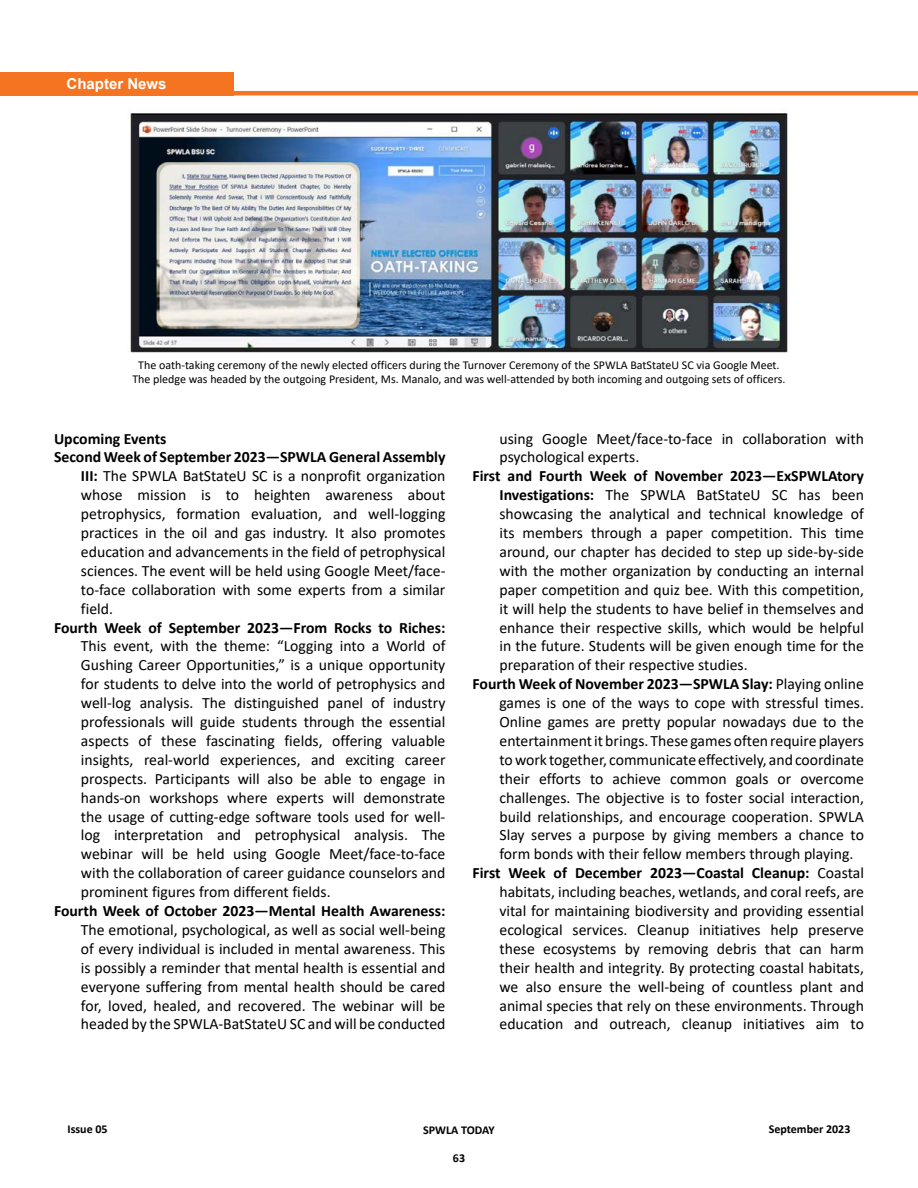
<style>
.page{position:relative;width:918px;height:1188px;background:#fff}
.page>*{position:absolute;margin:0;border:0;box-sizing:border-box;transform-origin:0 0}
.t1{font:15.75px/18.9px "Calibri";color:#000;text-align:justify}
.t2{font:700 15.75px "Calibri";color:#000}
.t3{font:700 15px "Arial";color:#fff}
.t4{font:12px/14.4px "Calibri";color:#000;text-align:center}
.t5{font:700 12px "Calibri";color:#000}
.s1{font-weight:700}
.s2{font-weight:400}
</style>
<div class="page">
<hr style="left:0;top:91px;width:918px;height:4px;background:#f47421">
<div style="left:0;top:72px;width:233px;height:23px;background:#f47421"></div>
<img style="left:130px;top:113px;width:658px;height:240px">
<p class="t3" style="left:67px;top:73px;width:102px">Chapter News</p>
<p class="t4" style="left:132px;top:358px;width:655px">The oath-taking ceremony of the newly elected officers during the Turnover Ceremony of the SPWLA BatStateU SC via Google Meet.<br>The pledge was headed by the outgoing President, Ms. Manalo, and was well-attended by both incoming and outgoing sets of officers.</p>
<p class="t2" style="left:54px;top:427px;width:114px">Upcoming Events</p>
<p class="t2" style="left:54px;top:446px;width:393px">Second Week of September 2023—SPWLA General Assembly</p>
<p class="t1" style="left:81px;top:466px;width:366px"><span class="s1">III:</span> The SPWLA BatStateU SC is a nonprofit organization</p>
<p class="t1" style="left:81px;top:485px;width:366px">whose mission is to heighten awareness about</p>
<p class="t1" style="left:81px;top:504px;width:366px">petrophysics, formation evaluation, and well-logging</p>
<p class="t1" style="left:81px;top:523px;width:366px">practices in the oil and gas industry. It also promotes</p>
<p class="t1" style="left:81px;top:542px;width:366px">education and advancements in the field of petrophysical</p>
<p class="t1" style="left:81px;top:561px;width:366px">sciences. The event will be held using Google Meet/face-</p>
<p class="t1" style="left:81px;top:580px;width:366px">to-face collaboration with some experts from a similar</p>
<p class="t1" style="left:81px;top:599px;width:34px">field.</p>
<p class="t2" style="left:54px;top:616px;width:393px">Fourth Week of September 2023—From Rocks to Riches:</p>
<p class="t1" style="left:81px;top:636px;width:366px">This event, with the theme: “Logging into a World of Gushing Career Opportunities,” is a unique opportunity for students to delve into the world of petrophysics and well-log analysis. The distinguished panel of industry professionals will guide students through the essential aspects of these fascinating fields, offering valuable insights, real-world experiences, and exciting career prospects. Participants will also be able to engage in hands-on workshops where experts will demonstrate the usage of cutting-edge software tools used for well&shy;log interpretation and petrophysical analysis. The webinar will be held using Google Meet/face-to-face with the collaboration of career guidance counselors and prominent figures from different fields.</p>
<p class="t2" style="left:54px;top:900px;width:393px">Fourth Week of October 2023—Mental Health Awareness:</p>
<p class="t1" style="left:81px;top:920px;width:366px">The emotional, psychological, as well as social well-being of every individual is included in mental awareness. This is possibly a reminder that mental health is essential and everyone suffering from mental health should be cared for, loved, healed, and recovered. The webinar will be headed by the SPWLA-BatStateU SC and will be conducted</p>
<p class="t1" style="left:499px;top:428px;width:366px">using Google Meet/face-to-face in collaboration with psychological experts.</p>
<p class="t2" style="left:472px;top:465px;width:393px">First and Fourth Week of November 2023—ExSPWLAtory</p>
<p class="t1" style="left:499px;top:485px;width:366px"><span class="s1">Investigations:</span> The SPWLA BatStateU SC has been</p>
<p class="t1" style="left:499px;top:504px;width:366px">showcasing the analytical and technical knowledge of</p>
<p class="t1" style="left:499px;top:523px;width:366px">its members through a paper competition. This time</p>
<p class="t1" style="left:499px;top:542px;width:366px">around, our chapter has decided to step up side-by-side</p>
<p class="t1" style="left:499px;top:561px;width:366px">with the mother organization by conducting an internal</p>
<p class="t1" style="left:499px;top:580px;width:366px">paper competition and quiz bee. With this competition,</p>
<p class="t1" style="left:499px;top:599px;width:366px">it will help the students to have belief in themselves and</p>
<p class="t1" style="left:499px;top:617px;width:366px">enhance their respective skills, which would be helpful</p>
<p class="t1" style="left:499px;top:636px;width:366px">in the future. Students will be given enough time for the</p>
<p class="t1" style="left:499px;top:655px;width:250px">preparation of their respective studies.</p>
<p class="t2" style="left:472px;top:673px;width:393px">Fourth Week of November 2023—SPWLA Slay: <span class="s2">Playing online</span></p>
<p class="t1" style="left:500px;top:693px;width:366px">games is one of the ways to cope with stressful times.</p>
<p class="t1" style="left:500px;top:712px;width:366px">Online games are pretty popular nowadays due to the</p>
<p class="t1" style="left:500px;top:731px;width:366px">entertainment it brings. These games often require players</p>
<p class="t1" style="left:500px;top:750px;width:366px">to work together, communicate effectively, and coordinate</p>
<p class="t1" style="left:500px;top:769px;width:366px">their efforts to achieve common goals or overcome</p>
<p class="t1" style="left:500px;top:788px;width:366px">challenges. The objective is to foster social interaction,</p>
<p class="t1" style="left:500px;top:806px;width:366px">build relationships, and encourage cooperation. SPWLA</p>
<p class="t1" style="left:500px;top:825px;width:366px">Slay serves a purpose by giving members a chance to</p>
<p class="t1" style="left:500px;top:844px;width:356px">form bonds with their fellow members through playing.</p>
<p class="t2" style="left:473px;top:862px;width:393px">First Week of December 2023—Coastal Cleanup: <span class="s2">Coastal</span></p>
<p class="t1" style="left:500px;top:882px;width:366px">habitats, including beaches, wetlands, and coral reefs, are</p>
<p class="t1" style="left:500px;top:901px;width:366px">vital for maintaining biodiversity and providing essential</p>
<p class="t1" style="left:500px;top:920px;width:366px">ecological services. Cleanup initiatives help preserve</p>
<p class="t1" style="left:500px;top:939px;width:366px">these ecosystems by removing debris that can harm</p>
<p class="t1" style="left:500px;top:958px;width:366px">their health and integrity. By protecting coastal habitats,</p>
<p class="t1" style="left:500px;top:977px;width:366px">we also ensure the well-being of countless plant and</p>
<p class="t1" style="left:500px;top:995px;width:366px">animal species that rely on these environments. Through</p>
<p class="t1" style="left:500px;top:1014px;width:366px">education and outreach, cleanup initiatives aim to</p>
<p class="t5" style="left:68px;top:1121px;width:42px">Issue 05</p>
<p class="t5" style="left:423px;top:1121px;width:73px">SPWLA TODAY</p>
<p class="t5" style="left:769px;top:1121px;width:83px">September 2023</p>
<p class="t5" style="left:453px;top:1149px;width:14px">63</p>
</div>
